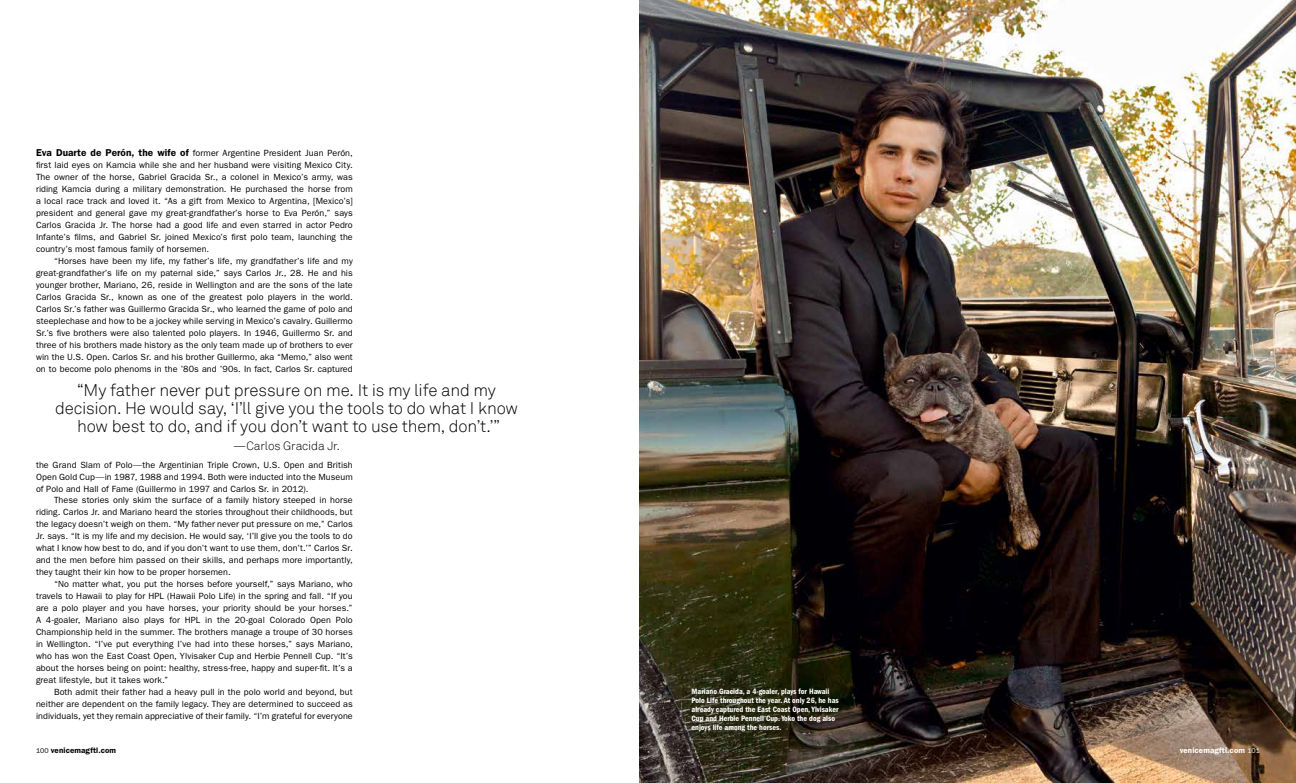
<style>
.page{position:relative;width:1296px;height:783px;background:#fff}
.page>*{position:absolute;margin:0;border:0;box-sizing:border-box;transform-origin:0 0}
.t1{font:300 16.8px/17.8px "Akkurat";letter-spacing:-.015em;color:#000;text-align:center}
.t2{font:300 12px "Akkurat";letter-spacing:-.015em;color:#000}
.t3{font:9px/12px "ITC Franklin Gothic Std";letter-spacing:.01em;color:#000;text-align:justify}
.t4{font:8px/9px "ITC Franklin Gothic Std Dm Cd";color:#fff}
.t5{font:600 8px "ITC Franklin Gothic Std";letter-spacing:.015em;color:#000}
.t6{font:600 8px "ITC Franklin Gothic Std";letter-spacing:.015em;color:#fff}
.s1{font-weight:600;font-size:10px}
.s2{font-family:"Franklin Gothic IT Cby BT"}
.s3{font-family:"Franklin Gothic";font-weight:400;font-size:7px}
</style>
<div class="page">
<img style="left:639px;top:0;width:657px;height:783px">
<p class="t3" style="left:36px;top:147px;width:318px"><span class="s1">Eva Duarte de Perón, the wife of</span> former Argentine President Juan Perón, first laid eyes on Kamcia while she and her husband were visiting Mexico City.<br>The owner of the horse, Gabriel Gracida Sr., a colonel in Mexico’s army, was riding Kamcia during a military demonstration. He purchased the horse from a local race track and loved it. “As a gift from Mexico to Argentina, [Mexico’s] president and general gave my great-grandfather’s horse to Eva Perón,” says Carlos Gracida Jr. The horse had a good life and even starred in actor Pedro Infante’s films, and Gabriel Sr. joined Mexico’s first polo team, launching the country’s most famous family of horsemen.</p>
<p class="t3" style="left:36px;top:255px;width:318px;text-indent:18px">“Horses have been my life, my father’s life, my grandfather’s life and my great-grandfather’s life on my paternal side,” says Carlos Jr., 28. He and his younger brother, Mariano, 26, reside in Wellington and are the sons of the late Carlos Gracida Sr., known as one of the greatest polo players in the world.<br>Carlos Sr.’s father was Guillermo Gracida Sr., who learned the game of polo and steeplechase and how to be a jockey while serving in Mexico’s cavalry. Guillermo Sr.’s five brothers were also talented polo players. In 1946, Guillermo Sr. and three of his brothers made history as the only team made up of brothers to ever win the U.S. Open. Carlos Sr. and his brother Guillermo, aka “Memo,” also went on to become polo phenoms in the ’80s and ’90s. In fact, Carlos Sr. captured</p>
<h1 class="t1" style="left:55px;top:382px;width:465px">“My father never put pressure on me. It is my life and my decision. He would say, ‘I’ll give you the tools to do what I know how best to do, and if you don’t want to use them, don’t.’”</h1>
<h2 class="t2" style="left:233px;top:439px;width:108px">—Carlos Gracida Jr.</h2>
<p class="t3" style="left:36px;top:459px;width:318px">the Grand Slam of Polo<span class="s2">—</span>the Argentinian Triple Crown, U.S. Open and British Open Gold Cup<span class="s2">—</span>in 1987, 1988 and 1994. Both were inducted into the Museum of Polo and Hall of Fame (Guillermo in 1997 and Carlos Sr. in 2012).</p>
<p class="t3" style="left:36px;top:495px;width:318px;text-indent:18px">These stories only skim the surface of a family history steeped in horse riding. Carlos Jr. and Mariano heard the stories throughout their childhoods, but the legacy doesn’t weigh on them. “My father never put pressure on me,” Carlos Jr. says. “It is my life and my decision. He would say, ‘I’ll give you the tools to do what I know how best to do, and if you don’t want to use them, don’t.’” Carlos Sr. and the men before him passed on their skills, and perhaps more importantly, they taught their kin how to be proper horsemen.</p>
<p class="t3" style="left:36px;top:578px;width:318px;text-indent:18px">“No matter what, you put the horses before yourself,” says Mariano, who travels to Hawaii to play for HPL (Hawaii Polo Life) in the spring and fall. “If you are a polo player and you have horses, your priority should be your horses.” A 4-goaler, Mariano also plays for HPL in the 20-goal Colorado Open Polo Championship held in the summer. The brothers manage a troupe of 30 horses in Wellington. “I’ve put everything I’ve had into these horses,” says Mariano, who has won the East Coast Open, Ylvisaker Cup and Herbie Pennell Cup. “It’s about the horses being on point: healthy, stress-free, happy and super-fit. It’s a great lifestyle, but it takes work.”</p>
<p class="t3" style="left:36px;top:686px;width:318px;text-indent:18px">Both admit their father had a heavy pull in the polo world and beyond, but neither are dependent on the family legacy. They are determined to succeed as individuals, yet they remain appreciative of their family. “I’m grateful for everyone</p>
<p class="t5" style="left:36px;top:745px;width:82px"><span class="s3">100</span> venicemagftl.com</p>
<p class="t4" style="left:692px;top:687px;width:149px">Mariano Gracida, a 4-goaler, plays for Hawaii Polo Life throughout the year. At only 26, he has already captured the East Coast Open, Ylvisaker Cup and Herbie Pennell Cup. Yoko the dog also enjoys life among the horses.</p>
<p class="t6" style="left:1180px;top:746px;width:82px">venicemagftl.com <span class="s3">101</span></p>
</div>
